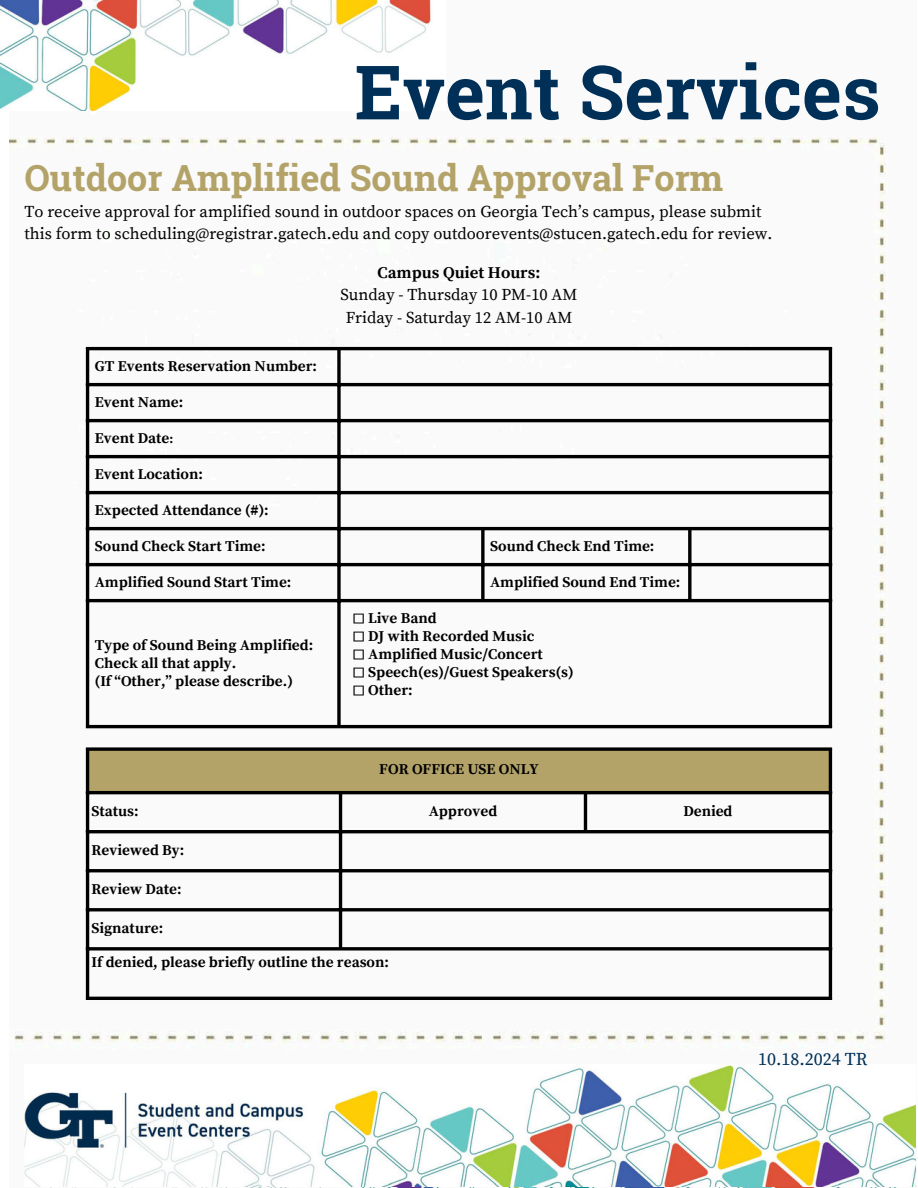
<style>
.page{position:relative;width:918px;height:1188px;background:#fff}
.page>*{position:absolute;margin:0;border:0;box-sizing:border-box;transform-origin:0 0}
.t1{font:700 75px "Roboto Slab";color:#003057}
.t2{font:700 36px "Roboto Slab";color:#b3a369}
.t3{font:18px "Source Serif Pro";color:#003057}
.t4{font:16.5px/22.5px "Source Serif Pro";color:#000}
.t5{font:700 16.5px "Source Serif Pro";color:#000}
.t6{font:700 15px "Source Serif Pro";color:#000}
.s1{font-family:"Minion Pro"}
</style>
<div class="page">
<img style="left:9px;top:0;width:888px;height:1188px">
<img style="left:0;top:1px;width:446px;height:110px">
<img style="left:24px;top:1064px;width:892px;height:123px">
<hr style="left:86px;top:350px;width:3px;height:375px;background:#000">
<svg style="left:337px;top:350px;width:4px;height:375px"></svg>
<svg style="left:481px;top:530px;width:4px;height:69px"></svg>
<svg style="left:688px;top:530px;width:4px;height:69px"></svg>
<hr style="left:829px;top:350px;width:3px;height:375px;background:#000">
<hr style="left:86px;top:347px;width:746px;height:3px;background:#000">
<hr style="left:86px;top:383px;width:746px;height:3px;background:#000">
<hr style="left:86px;top:419px;width:746px;height:3px;background:#000">
<hr style="left:86px;top:455px;width:746px;height:3px;background:#000">
<hr style="left:86px;top:491px;width:746px;height:3px;background:#000">
<hr style="left:86px;top:527px;width:746px;height:3px;background:#000">
<hr style="left:86px;top:563px;width:746px;height:3px;background:#000">
<hr style="left:86px;top:599px;width:746px;height:3px;background:#000">
<hr style="left:86px;top:725px;width:746px;height:3px;background:#000">
<div style="left:87px;top:749px;width:744px;height:44px;background:#b3a369"></div>
<hr style="left:86px;top:751px;width:3px;height:246px;background:#000">
<hr style="left:339px;top:794px;width:3px;height:153px;background:#000">
<hr style="left:584px;top:794px;width:3px;height:36px;background:#000">
<hr style="left:829px;top:751px;width:3px;height:246px;background:#000">
<svg style="left:86px;top:747px;width:746px;height:4px;background:#22221f"></svg>
<hr style="left:86px;top:791px;width:746px;height:3px;background:#000">
<hr style="left:86px;top:830px;width:746px;height:3px;background:#000">
<hr style="left:86px;top:869px;width:746px;height:3px;background:#000">
<hr style="left:86px;top:908px;width:746px;height:3px;background:#000">
<svg style="left:89px;top:947px;width:740px;height:4px;background:#262626"></svg>
<hr style="left:86px;top:997px;width:746px;height:3px;background:#000">
<p class="t1" style="left:355px;top:41px;width:527px">Event Services</p>
<p class="t2" style="left:24px;top:153px;width:700px">Outdoor Amplified Sound Approval Form</p>
<p class="t4" style="left:24px;top:201px;width:749px">To receive approval for amplified sound in outdoor spaces on Georgia Tech’s campus, please submit this form to scheduling@registrar.gatech.edu and copy outdoorevents@stucen.gatech.edu for review.</p>
<h3 class="t5" style="left:378px;top:263px;width:164px">Campus Quiet Hours:</h3>
<p class="t4" style="left:341px;top:284px;width:238px">Sunday - Thursday 10 PM-10 AM</p>
<p class="t4" style="left:346px;top:307px;width:228px">Friday - Saturday 12 AM-10 AM</p>
<p class="t6" style="left:95px;top:357px;width:224px">GT Events Reservation Number:</p>
<p class="t6" style="left:95px;top:393px;width:90px">Event Name:</p>
<p class="t6" style="left:95px;top:429px;width:80px">Event Date<span class="s1">:</span></p>
<p class="t6" style="left:95px;top:465px;width:110px">Event Location:</p>
<p class="t6" style="left:95px;top:501px;width:175px">Expected Attendance (#):</p>
<p class="t6" style="left:95px;top:537px;width:172px">Sound Check Start Time:</p>
<p class="t6" style="left:490px;top:537px;width:166px">Sound Check End Time:</p>
<p class="t6" style="left:95px;top:573px;width:198px">Amplified Sound Start Time:</p>
<p class="t6" style="left:490px;top:573px;width:192px">Amplified Sound End Time:</p>
<p class="t6" style="left:95px;top:636px;width:220px">Type of Sound Being Amplified:</p>
<p class="t6" style="left:95px;top:654px;width:143px">Check all that apply.</p>
<p class="t6" style="left:95px;top:672px;width:199px">(If “Other,” please describe.)</p>
<p class="t6" style="left:353px;top:609px;width:85px">☐ Live Band</p>
<p class="t6" style="left:353px;top:627px;width:183px">☐ DJ with Recorded Music</p>
<p class="t6" style="left:353px;top:645px;width:192px">☐ Amplified Music/Concert</p>
<p class="t6" style="left:353px;top:663px;width:222px">☐ Speech(es)/Guest Speakers(s)</p>
<p class="t6" style="left:353px;top:681px;width:61px">☐ Other:</p>
<p class="t6" style="left:379px;top:761px;width:161px">FOR OFFICE USE ONLY</p>
<p class="t6" style="left:92px;top:802px;width:49px">Status:</p>
<p class="t6" style="left:429px;top:802px;width:70px">Approved</p>
<p class="t6" style="left:683px;top:802px;width:51px">Denied</p>
<p class="t6" style="left:92px;top:841px;width:94px">Reviewed By:</p>
<p class="t6" style="left:92px;top:880px;width:92px">Review Date:</p>
<p class="t6" style="left:92px;top:919px;width:73px">Signature:</p>
<p class="t6" style="left:92px;top:954px;width:299px">If denied, please briefly outline the reason:</p>
<p class="t3" style="left:758px;top:1048px;width:111px">10.18.2024 TR</p>
</div>
